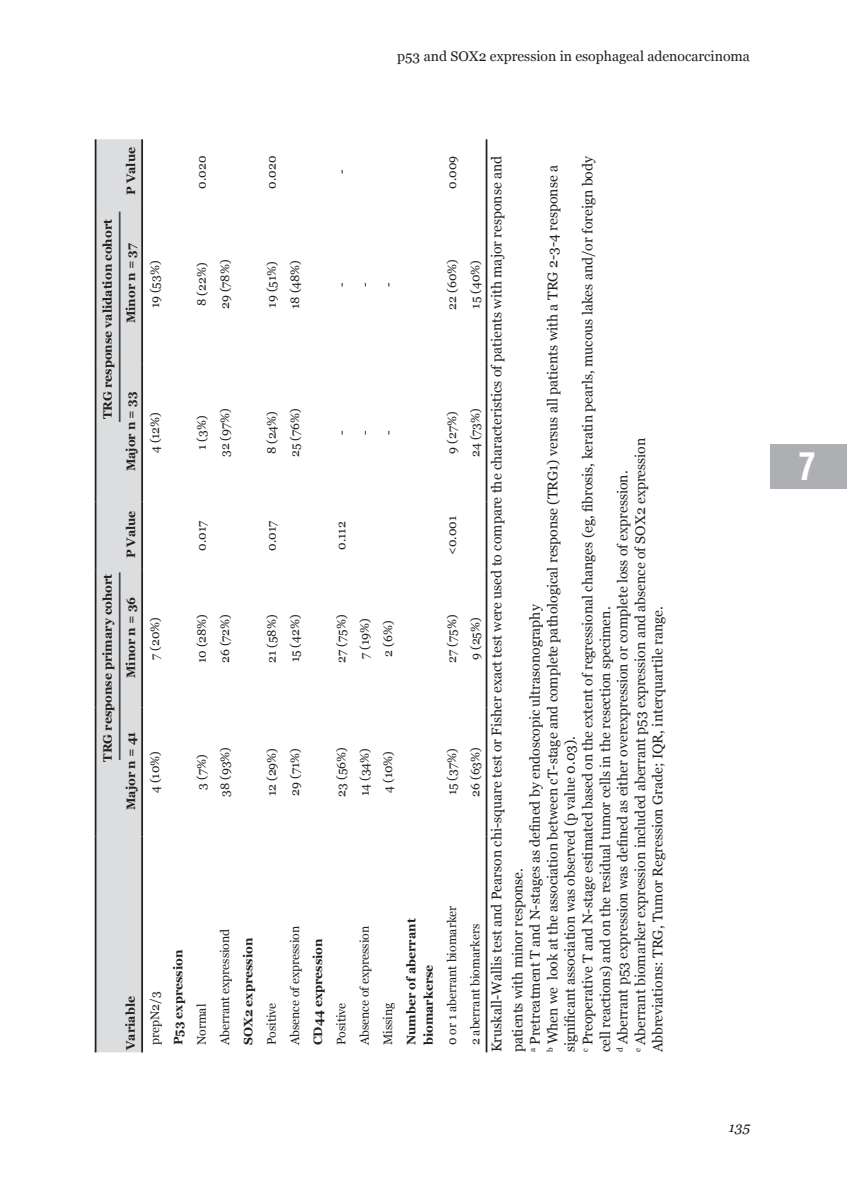
<style>
.page{position:relative;width:847px;height:1193px;background:#fff}
.page>*{position:absolute;margin:0;border:0;box-sizing:border-box;transform-origin:0 0}
.t1{font:700 42px "Acumin Pro Cond";color:#fff}
.Figure_2{font:14px/17.5px "Georgia";color:#231f20}
.t2{font:italic 14px "Georgia";color:#231f20}
.numbers_table{font:12.25px "Georgia";color:#231f20}
.text_table{font:12.25px "Georgia";color:#231f20}
.Heading_first_Row{font:700 12.25px "Georgia";color:#231f20}
.H2_table{font:700 12.25px/17.5px "Georgia";color:#231f20}
</style>
<div class="page">
<div style="left:769px;top:444px;width:77px;height:45px;background:#aeafb3"></div>
<div style="left:96px;top:139px;width:45px;height:913px;background:#dcdddf"></div>
<hr style="left:95px;top:836px;width:1px;height:216px;background:#231f20">
<hr style="left:95px;top:364px;width:1px;height:137px;background:#231f20">
<hr style="left:95px;top:205px;width:1px;height:159px;background:#231f20">
<hr style="left:95px;top:139px;width:1px;height:66px;background:#231f20">
<hr style="left:141px;top:836px;width:2px;height:216px;background:#231f20">
<hr style="left:141px;top:570px;width:2px;height:137px;background:#231f20">
<hr style="left:141px;top:501px;width:2px;height:69px;background:#231f20">
<hr style="left:141px;top:364px;width:2px;height:137px;background:#231f20">
<hr style="left:141px;top:205px;width:2px;height:159px;background:#231f20">
<hr style="left:141px;top:139px;width:2px;height:66px;background:#231f20">
<hr style="left:141px;top:707px;width:2px;height:129px;background:#231f20">
<hr style="left:95px;top:707px;width:1px;height:129px;background:#231f20">
<hr style="left:95px;top:570px;width:1px;height:137px;background:#231f20">
<hr style="left:95px;top:501px;width:1px;height:69px;background:#231f20">
<hr style="left:485px;top:836px;width:2px;height:216px;background:#231f20">
<hr style="left:485px;top:707px;width:2px;height:129px;background:#231f20">
<hr style="left:485px;top:570px;width:2px;height:137px;background:#231f20">
<hr style="left:485px;top:501px;width:2px;height:69px;background:#231f20">
<hr style="left:485px;top:364px;width:2px;height:137px;background:#231f20">
<hr style="left:485px;top:205px;width:2px;height:159px;background:#231f20">
<hr style="left:485px;top:139px;width:2px;height:66px;background:#231f20">
<hr style="left:119px;top:572px;width:1px;height:188px;background:#494949">
<hr style="left:119px;top:212px;width:1px;height:210px;background:#494949">
<p class="Figure_2" style="left:397px;top:46px;width:354px">p53 and SOX2 expression in esophageal adenocarcinoma</p>
<p class="Heading_first_Row" style="left:98px;top:419px;width:201px;rotate:-90deg">TRG response validation cohort</p>
<p class="Heading_first_Row" style="left:122px;top:195px;width:49px;rotate:-90deg">P Value</p>
<p class="Heading_first_Row" style="left:122px;top:323px;width:82px;rotate:-90deg">Minor n = 37</p>
<p class="Heading_first_Row" style="left:122px;top:471px;width:81px;rotate:-90deg">Major n = 33</p>
<p class="numbers_table" style="left:146px;top:308px;width:49px;rotate:-90deg">19 (53%)</p>
<p class="numbers_table" style="left:146px;top:453px;width:43px;rotate:-90deg">4 (12%)</p>
<p class="Heading_first_Row" style="left:98px;top:762px;width:190px;rotate:-90deg">TRG response primary cohort</p>
<p class="Heading_first_Row" style="left:122px;top:558px;width:49px;rotate:-90deg">P Value</p>
<p class="Heading_first_Row" style="left:122px;top:678px;width:83px;rotate:-90deg">Minor n = 36</p>
<p class="Heading_first_Row" style="left:122px;top:810px;width:80px;rotate:-90deg">Major n = 41</p>
<p class="numbers_table" style="left:146px;top:660px;width:44px;rotate:-90deg">7 (20%)</p>
<p class="numbers_table" style="left:146px;top:793px;width:43px;rotate:-90deg">4 (10%)</p>
<p class="numbers_table" style="left:193px;top:188px;width:34px;rotate:-90deg">0.020</p>
<p class="numbers_table" style="left:193px;top:306px;width:45px;rotate:-90deg">8 (22%)</p>
<p class="numbers_table" style="left:216px;top:309px;width:51px;rotate:-90deg">29 (78%)</p>
<p class="numbers_table" style="left:262px;top:188px;width:34px;rotate:-90deg">0.020</p>
<p class="numbers_table" style="left:262px;top:307px;width:48px;rotate:-90deg">19 (51%)</p>
<p class="numbers_table" style="left:286px;top:309px;width:50px;rotate:-90deg">18 (48%)</p>
<p class="numbers_table" style="left:332px;top:174px;width:6px;rotate:-90deg">-</p>
<p class="numbers_table" style="left:332px;top:287px;width:6px;rotate:-90deg">-</p>
<p class="numbers_table" style="left:355px;top:287px;width:6px;rotate:-90deg">-</p>
<p class="numbers_table" style="left:379px;top:287px;width:6px;rotate:-90deg">-</p>
<p class="numbers_table" style="left:193px;top:450px;width:36px;rotate:-90deg">1 (3%)</p>
<p class="numbers_table" style="left:216px;top:457px;width:50px;rotate:-90deg">32 (97%)</p>
<p class="numbers_table" style="left:193px;top:550px;width:31px;rotate:-90deg">0.017</p>
<p class="numbers_table" style="left:193px;top:663px;width:51px;rotate:-90deg">10 (28%)</p>
<p class="numbers_table" style="left:216px;top:663px;width:50px;rotate:-90deg">26 (72%)</p>
<p class="numbers_table" style="left:193px;top:789px;width:37px;rotate:-90deg">3 (7%)</p>
<p class="numbers_table" style="left:216px;top:797px;width:51px;rotate:-90deg">38 (93%)</p>
<p class="numbers_table" style="left:262px;top:454px;width:45px;rotate:-90deg">8 (24%)</p>
<p class="numbers_table" style="left:286px;top:457px;width:50px;rotate:-90deg">25 (76%)</p>
<p class="numbers_table" style="left:262px;top:550px;width:31px;rotate:-90deg">0.017</p>
<p class="numbers_table" style="left:262px;top:662px;width:50px;rotate:-90deg">21 (58%)</p>
<p class="numbers_table" style="left:286px;top:662px;width:49px;rotate:-90deg">15 (42%)</p>
<p class="numbers_table" style="left:262px;top:796px;width:50px;rotate:-90deg">12 (29%)</p>
<p class="numbers_table" style="left:286px;top:795px;width:49px;rotate:-90deg">29 (71%)</p>
<p class="numbers_table" style="left:332px;top:435px;width:6px;rotate:-90deg">-</p>
<p class="numbers_table" style="left:355px;top:435px;width:6px;rotate:-90deg">-</p>
<p class="numbers_table" style="left:379px;top:435px;width:6px;rotate:-90deg">-</p>
<p class="numbers_table" style="left:332px;top:550px;width:30px;rotate:-90deg">0.112</p>
<p class="numbers_table" style="left:332px;top:662px;width:49px;rotate:-90deg">27 (75%)</p>
<p class="numbers_table" style="left:355px;top:659px;width:42px;rotate:-90deg">7 (19%)</p>
<p class="numbers_table" style="left:379px;top:656px;width:37px;rotate:-90deg">2 (6%)</p>
<p class="numbers_table" style="left:332px;top:796px;width:51px;rotate:-90deg">23 (56%)</p>
<p class="numbers_table" style="left:355px;top:796px;width:50px;rotate:-90deg">14 (34%)</p>
<p class="numbers_table" style="left:379px;top:793px;width:43px;rotate:-90deg">4 (10%)</p>
<p class="Heading_first_Row" style="left:121px;top:1050px;width:55px;rotate:-90deg">Variable</p>
<p class="text_table" style="left:146px;top:1045px;width:55px;rotate:-90deg">prepN2/3</p>
<p class="H2_table" style="left:169px;top:1045px;width:97px;rotate:-90deg">P53 expression</p>
<p class="text_table" style="left:193px;top:1045px;width:43px;rotate:-90deg">Normal</p>
<p class="text_table" style="left:216px;top:1045px;width:118px;rotate:-90deg">Aberrant expressiond</p>
<p class="H2_table" style="left:239px;top:1045px;width:109px;rotate:-90deg">SOX2 expression</p>
<p class="text_table" style="left:262px;top:1045px;width:44px;rotate:-90deg">Positive</p>
<p class="text_table" style="left:286px;top:1045px;width:121px;rotate:-90deg">Absence of expression</p>
<p class="H2_table" style="left:308px;top:1045px;width:108px;rotate:-90deg">CD44 expression</p>
<p class="text_table" style="left:332px;top:1045px;width:44px;rotate:-90deg">Positive</p>
<p class="text_table" style="left:355px;top:1045px;width:121px;rotate:-90deg">Absence of expression</p>
<p class="text_table" style="left:379px;top:1045px;width:44px;rotate:-90deg">Missing</p>
<p class="H2_table" style="left:401px;top:1045px;width:128px;rotate:-90deg">Number of aberrant biomarkerse</p>
<p class="numbers_table" style="left:443px;top:188px;width:34px;rotate:-90deg">0.009</p>
<p class="numbers_table" style="left:443px;top:309px;width:52px;rotate:-90deg">22 (60%)</p>
<p class="numbers_table" style="left:443px;top:454px;width:44px;rotate:-90deg">9 (27%)</p>
<p class="numbers_table" style="left:443px;top:555px;width:41px;rotate:-90deg">&lt;0.001</p>
<p class="numbers_table" style="left:443px;top:662px;width:49px;rotate:-90deg">27 (75%)</p>
<p class="numbers_table" style="left:443px;top:795px;width:48px;rotate:-90deg">15 (37%)</p>
<p class="text_table" style="left:443px;top:1045px;width:141px;rotate:-90deg">0 or 1 aberrant biomarker</p>
<p class="numbers_table" style="left:466px;top:308px;width:50px;rotate:-90deg">15 (40%)</p>
<p class="numbers_table" style="left:466px;top:457px;width:50px;rotate:-90deg">24 (73%)</p>
<p class="numbers_table" style="left:466px;top:660px;width:44px;rotate:-90deg">9 (25%)</p>
<p class="numbers_table" style="left:466px;top:797px;width:51px;rotate:-90deg">26 (63%)</p>
<p class="text_table" style="left:466px;top:1045px;width:123px;rotate:-90deg">2 aberrant biomarkers</p>
<p class="Figure_2" style="left:485px;top:1052px;width:898px;line-height:21px;rotate:-90deg">Kruskall-Wallis test and Pearson chi-square test or Fisher exact test were used to compare the characteristics of patients with major response and patients with minor response.</p>
<p class="Figure_2" style="left:525px;top:1052px;width:898px;rotate:-90deg"><sup>a</sup> Pretreatment T and N-stages as defined by endoscopic ultrasonography<br><sup>b</sup> When we look at the association between cT-stage and complete pathological response (TRG1) versus all patients with a TRG 2-3-4 response a significant association was observed (p value 0.03).<br><sup>c</sup> Preoperative T and N-stage estimated based on the extent of regressional changes (eg, fibrosis, keratin pearls, mucous lakes and/or foreign body cell reactions) and on the residual tumor cells in the resection specimen.<br><sup>d</sup> Aberrant p53 expression was defined as either overexpression or complete loss of expression.<br><sup>e</sup> Aberrant biomarker expression included aberrant p53 expression and absence of SOX2 expression<br>Abbreviations: TRG, Tumor Regression Grade; IQR, interquartile range.</p>
<p class="t2" style="left:728px;top:1117px;width:23px">135</p>
<h1 class="t1" style="left:799px;top:438px;width:17px">7</h1>
</div>
